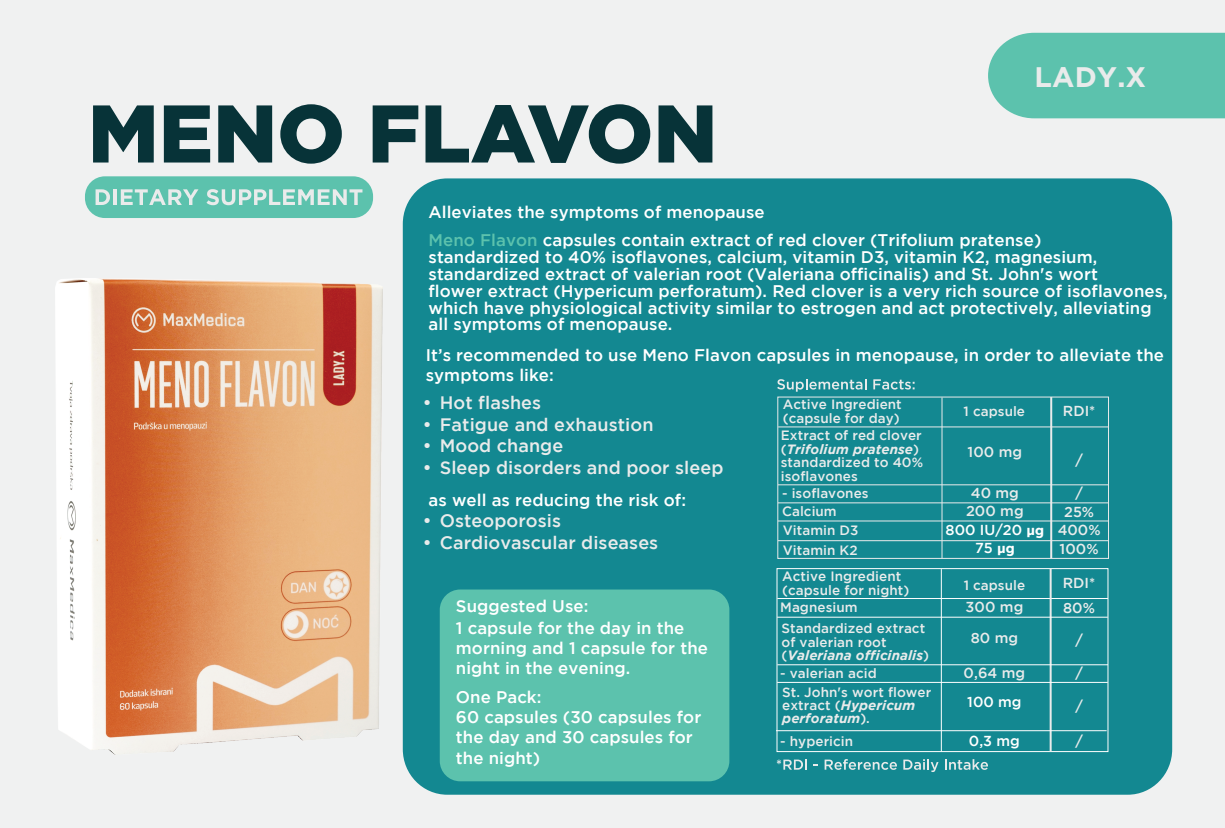
<style>
.page{position:relative;width:1225px;height:828px;background:#f0f1f1}
.page>*{position:absolute;margin:0;border:0;box-sizing:border-box;transform-origin:0 0}
.t1{font:900 81.6px "Gotham";color:#073338}
.t2{font:700 28.4px "Gotham";color:#e9ebeb}
.t3{font:500 18px "Gotham";letter-spacing:.005em;color:#e9ebeb}
.t4{font:500 16.8px/20.2px "Gotham";letter-spacing:.005em;color:#fff}
.t5{font:500 14.4px/18.4px "Gotham";letter-spacing:.005em;color:#e9ebeb;text-align:center}
.t6{font:500 14.4px "Gotham";color:#fff}
.t7{font:500 13.4px/13.4px "Gotham";letter-spacing:.005em;color:#e9ebeb}
.t8{font:italic 700 13.4px/13.4px "Gotham";letter-spacing:.005em;color:#e9ebeb}
.s1{color:#5cc2ad}
.s2{font-weight:700;font-style:italic}
.s3{font-family:"Readex Pro";font-weight:400;font-size:13.4px}
.s4{font-weight:500;font-style:normal}
</style>
<div class="page">
<div style="left:403px;top:178px;width:769px;height:616px;background:#138891;border-radius:45px"></div>
<div style="left:988px;top:33px;width:237px;height:85px;background:#5cc2ad"></div>
<div style="left:85px;top:176px;width:288px;height:42px;background:#5cc2ad;border-radius:20px"></div>
<svg style="left:777px;top:379px;width:89px;height:13px"></svg>
<svg style="left:873px;top:379px;width:41px;height:10px"></svg>
<div style="left:777px;top:396px;width:332px;height:163px;border:1px solid #e9ebeb"></div>
<hr style="left:778px;top:426px;width:330px;height:1px;background:#e9ebeb">
<hr style="left:941px;top:397px;width:1px;height:161px;background:#e9ebeb">
<hr style="left:1050px;top:397px;width:2px;height:161px;background:#e9ebeb">
<hr style="left:778px;top:484px;width:330px;height:1px;background:#e9ebeb">
<hr style="left:778px;top:502px;width:330px;height:1px;background:#e9ebeb">
<hr style="left:778px;top:520px;width:330px;height:1px;background:#e9ebeb">
<hr style="left:778px;top:540px;width:330px;height:1px;background:#e9ebeb">
<svg style="left:776px;top:759px;width:31px;height:10px"></svg>
<svg style="left:824px;top:759px;width:73px;height:11px"></svg>
<svg style="left:903px;top:759px;width:35px;height:13px"></svg>
<svg style="left:945px;top:759px;width:43px;height:11px"></svg>
<div style="left:776px;top:568px;width:332px;height:184px;border:1px solid #fff"></div>
<hr style="left:777px;top:598px;width:331px;height:1px;background:#fff">
<hr style="left:941px;top:569px;width:1px;height:182px;background:#fff">
<hr style="left:1049px;top:568px;width:2px;height:183px;background:#e9ebeb">
<hr style="left:777px;top:616px;width:330px;height:1px;background:#fff">
<hr style="left:777px;top:664px;width:331px;height:1px;background:#fff">
<hr style="left:777px;top:682px;width:330px;height:1px;background:#fff">
<hr style="left:776px;top:730px;width:330px;height:1px;background:#fff">
<div style="left:440px;top:589px;width:289px;height:192px;background:#5cc2ad;border-radius:20px"></div>
<img style="left:56px;top:278px;width:326px;height:476px">
<svg style="left:96px;top:189px;width:14px;height:16px"></svg>
<hr style="left:113px;top:189px;width:4px;height:16px;background:#e9ebeb">
<svg style="left:121px;top:189px;width:77px;height:16px"></svg>
<svg style="left:206px;top:189px;width:156px;height:16px"></svg>
<h1 class="t1" style="left:88px;top:86px;width:631px">MENO FLAVON</h1>
<h2 class="t2" style="left:1034px;top:61px;width:113px">LADY.X</h2>
<p class="t4" style="left:428px;top:197px;width:614px;line-height:28.8px">Alleviates the symptoms of menopause<br><span class="s1">Meno Flavon</span> capsules contain extract of red clover (Trifolium pratense)</p>
<p class="t4" style="left:428px;top:248px;width:740px;line-height:16.8px">standardized to 40% isoflavones, calcium, vitamin D3, vitamin K2, magnesium, standardized extract of valerian root (Valeriana officinalis) and St. John's wort<br>flower extract (Hypericum perforatum). Red clover is a very rich source of isoflavones, which have physiological activity similar to estrogen and act protectively, alleviating all symptoms of menopause.</p>
<p class="t4" style="left:426px;top:345px;width:740px">It’s recommended to use Meno Flavon capsules in menopause, in order to alleviate the symptoms like:</p>
<p class="t3" style="left:423px;top:392px;width:120px">• Hot flashes</p>
<p class="t3" style="left:423px;top:414px;width:232px">• Fatigue and exhaustion</p>
<p class="t3" style="left:423px;top:436px;width:142px">• Mood change</p>
<p class="t3" style="left:423px;top:457px;width:302px">• Sleep disorders and poor sleep</p>
<p class="t4" style="left:428px;top:489px;width:259px">as well as reducing the risk of:</p>
<p class="t3" style="left:423px;top:511px;width:140px">• Osteoporosis</p>
<p class="t3" style="left:423px;top:532px;width:237px">• Cardiovascular diseases</p>
<p class="t7" style="left:783px;top:397px;width:120px">Active Ingredient (capsule for day)</p>
<p class="t5" style="left:1063px;top:401px;width:34px">RDI*</p>
<p class="t7" style="left:963px;top:404px;width:63px">1 capsule</p>
<p class="t7" style="left:781px;top:429px;width:144px">Extract of red clover (<span class="s2">Trifolium pratense</span>) standardized to 40% isoflavones</p>
<p class="t7" style="left:782px;top:486px;width:88px">- isoflavones</p>
<p class="t5" style="left:970px;top:483px;width:50px">40 mg</p>
<p class="t7" style="left:782px;top:504px;width:56px">Calcium</p>
<p class="t5" style="left:966px;top:502px;width:59px">200 mg</p>
<p class="t7" style="left:783px;top:523px;width:77px">Vitamin D3</p>
<p class="t6" style="left:945px;top:522px;width:100px">800 IU/20 <span class="s3">μg</span></p>
<p class="t7" style="left:783px;top:543px;width:76px">Vitamin K2</p>
<p class="t6" style="left:975px;top:540px;width:41px">75 <span class="s3">μg</span></p>
<p class="t5" style="left:1059px;top:539px;width:40px">100%</p>
<p class="t5" style="left:967px;top:442px;width:56px">100 mg</p>
<p class="t5" style="left:1075px;top:450px;width:9px">/</p>
<p class="t5" style="left:1057px;top:483px;width:44px">/<br>25%<br>400%</p>
<p class="t4" style="left:456px;top:595px;width:134px">Suggested Use:</p>
<p class="t4" style="left:456px;top:617px;width:253px">1 capsule for the day in the morning and 1 capsule for the night in the evening.</p>
<p class="t4" style="left:456px;top:686px;width:247px">One Pack:<br>60 capsules (30 capsules for the day and 30 capsules for the night)</p>
<p class="t7" style="left:782px;top:569px;width:129px">Active Ingredient (capsule for night)</p>
<p class="t7" style="left:963px;top:578px;width:63px">1 capsule</p>
<p class="t5" style="left:1062px;top:573px;width:34px">RDI*</p>
<p class="t5" style="left:965px;top:597px;width:59px">300 mg</p>
<p class="t5" style="left:1063px;top:598px;width:33px">80%</p>
<p class="t7" style="left:780px;top:597px;width:146px;line-height:20.8px">Magnesium<br>Standardized extract</p>
<p class="t8" style="left:781px;top:635px;width:149px"><span class="s4">of valerian root (</span>Valeriana officinalis<span class="s4">)</span></p>
<p class="t5" style="left:970px;top:629px;width:49px">80 mg</p>
<p class="t7" style="left:780px;top:666px;width:98px">- valerian acid</p>
<p class="t5" style="left:963px;top:663px;width:63px">0,64 mg</p>
<p class="t7" style="left:782px;top:685px;width:151px">St. John's wort flower extract (<span class="s2">Hypericum perforatum</span>).</p>
<p class="t6" style="left:967px;top:693px;width:56px">100 mg</p>
<p class="t7" style="left:780px;top:734px;width:74px">- hypericin</p>
<p class="t6" style="left:969px;top:732px;width:52px">0,3 mg</p>
<p class="t5" style="left:1075px;top:630px;width:9px">/</p>
<p class="t5" style="left:1075px;top:663px;width:9px">/</p>
<p class="t5" style="left:1075px;top:697px;width:9px">/</p>
<p class="t5" style="left:1075px;top:731px;width:9px">/</p>
</div>
